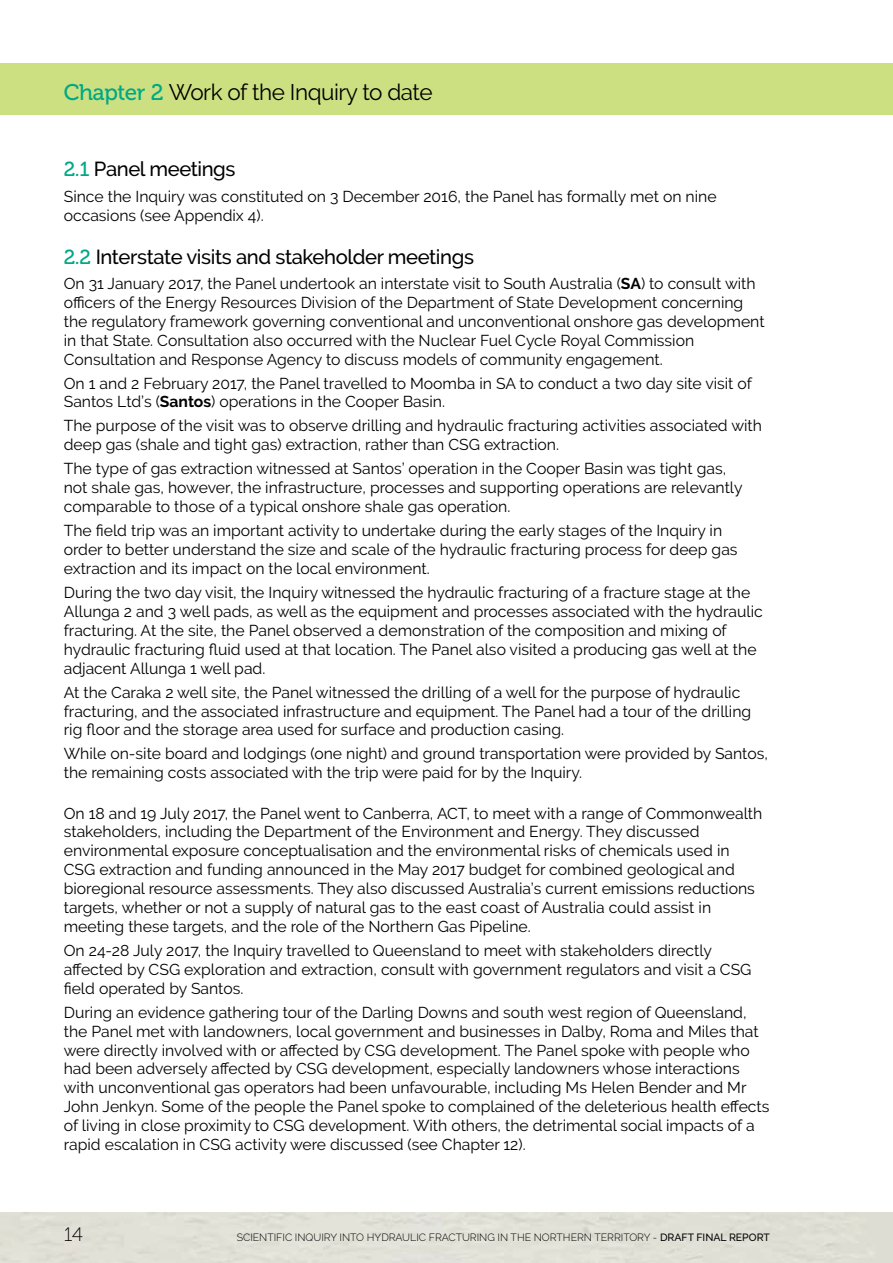
<style>
.page{position:relative;width:893px;height:1263px;background:#fff}
.page>*{position:absolute;margin:0;border:0;box-sizing:border-box;transform-origin:0 0}
.t1{font:22.5px "Raleway";letter-spacing:-.02em;color:#000}
.t2{font:500 20.25px "Raleway";letter-spacing:-.02em;color:#000}
.t3{font:19.5px "Museo 100";color:#000}
.t4{font:15.75px/18.9px "Raleway";color:#000}
.t5{font:300 10.5px "Raleway";color:#000}
.s1{font-family:"Museo 500";color:#00a886}
.s2{font-family:"Museo 500";font-weight:400;color:#00a886}
.s3{font-weight:700}
.s4{font-weight:500}
</style>
<div class="page">
<div style="left:0;top:1213px;width:893px;height:50px;background:#e0e0d6"></div>
<div style="left:0;top:64px;width:893px;height:51px;background:#cde081"></div>
<h1 class="t1" style="left:64px;top:79px;width:370px"><span class="s1">Chapter 2</span> Work of the Inquiry to date</h1>
<p class="t2" style="left:64px;top:158px;width:173px"><span class="s2">2.1</span> Panel meetings</p>
<p class="t4" style="left:64px;top:187px;width:654px">Since the Inquiry was constituted on 3 December 2016, the Panel has formally met on nine occasions (see Appendix 4).</p>
<p class="t2" style="left:64px;top:245px;width:412px"><span class="s2">2.2</span> Interstate visits and stakeholder meetings</p>
<p class="t4" style="left:64px;top:274px;width:702px">On 31 January 2017, the Panel undertook an interstate visit to South Australia (<span class="s3">SA</span>) to consult with officers of the Energy Resources Division of the Department of State Development concerning the regulatory framework governing conventional and unconventional onshore gas development in that State. Consultation also occurred with the Nuclear Fuel Cycle Royal Commission Consultation and Response Agency to discuss models of community engagement.</p>
<p class="t4" style="left:64px;top:373px;width:690px">On 1 and 2 February 2017, the Panel travelled to Moomba in SA to conduct a two day site visit of<br>Santos Ltd’s (<span class="s3">Santos</span>) operations in the Cooper Basin.</p>
<p class="t4" style="left:64px;top:416px;width:700px">The purpose of the visit was to observe drilling and hydraulic fracturing activities associated with deep gas (shale and tight gas) extraction, rather than CSG extraction.</p>
<p class="t4" style="left:64px;top:459px;width:680px">The type of gas extraction witnessed at Santos’ operation in the Cooper Basin was tight gas, not shale gas, however, the infrastructure, processes and supporting operations are relevantly comparable to those of a typical onshore shale gas operation.</p>
<p class="t4" style="left:64px;top:521px;width:675px">The field trip was an important activity to undertake during the early stages of the Inquiry in order to better understand the size and scale of the hydraulic fracturing process for deep gas extraction and its impact on the local environment.</p>
<p class="t4" style="left:64px;top:583px;width:700px">During the two day visit, the Inquiry witnessed the hydraulic fracturing of a fracture stage at the Allunga 2 and 3 well pads, as well as the equipment and processes associated with the hydraulic fracturing. At the site, the Panel observed a demonstration of the composition and mixing of hydraulic fracturing fluid used at that location. The Panel also visited a producing gas well at the adjacent Allunga 1 well pad.</p>
<p class="t4" style="left:64px;top:683px;width:689px">At the Caraka 2 well site, the Panel witnessed the drilling of a well for the purpose of hydraulic fracturing, and the associated infrastructure and equipment. The Panel had a tour of the drilling rig floor and the storage area used for surface and production casing.</p>
<p class="t4" style="left:64px;top:744px;width:706px">While on-site board and lodgings (one night) and ground transportation were provided by Santos, the remaining costs associated with the trip were paid for by the Inquiry.</p>
<p class="t4" style="left:64px;top:803px;width:700px">On 18 and 19 July 2017, the Panel went to Canberra, ACT, to meet with a range of Commonwealth stakeholders, including the Department of the Environment and Energy. They discussed environmental exposure conceptualisation and the environmental risks of chemicals used in CSG extraction and funding announced in the May 2017 budget for combined geological and bioregional resource assessments. They also discussed Australia’s current emissions reductions targets, whether or not a supply of natural gas to the east coast of Australia could assist in meeting these targets, and the role of the Northern Gas Pipeline.</p>
<p class="t4" style="left:64px;top:941px;width:689px">On 24-28 July 2017, the Inquiry travelled to Queensland to meet with stakeholders directly affected by CSG exploration and extraction, consult with government regulators and visit a CSG field operated by Santos.</p>
<p class="t4" style="left:64px;top:1003px;width:707px">During an evidence gathering tour of the Darling Downs and south west region of Queensland, the Panel met with landowners, local government and businesses in Dalby, Roma and Miles that were directly involved with or affected by CSG development. The Panel spoke with people who had been adversely affected by CSG development, especially landowners whose interactions with unconventional gas operators had been unfavourable, including Ms Helen Bender and Mr John Jenkyn. Some of the people the Panel spoke to complained of the deleterious health effects of living in close proximity to CSG development. With others, the detrimental social impacts of a rapid escalation in CSG activity were discussed (see Chapter 12).</p>
<p class="t3" style="left:64px;top:1224px;width:21px">14</p>
<p class="t5" style="left:237px;top:1231px;width:535px">SCIENTIFIC INQUIRY INTO HYDRAULIC FRACTURING IN THE NORTHERN TERRITORY - <span class="s4">DRAFT FINAL REPORT</span></p>
</div>
